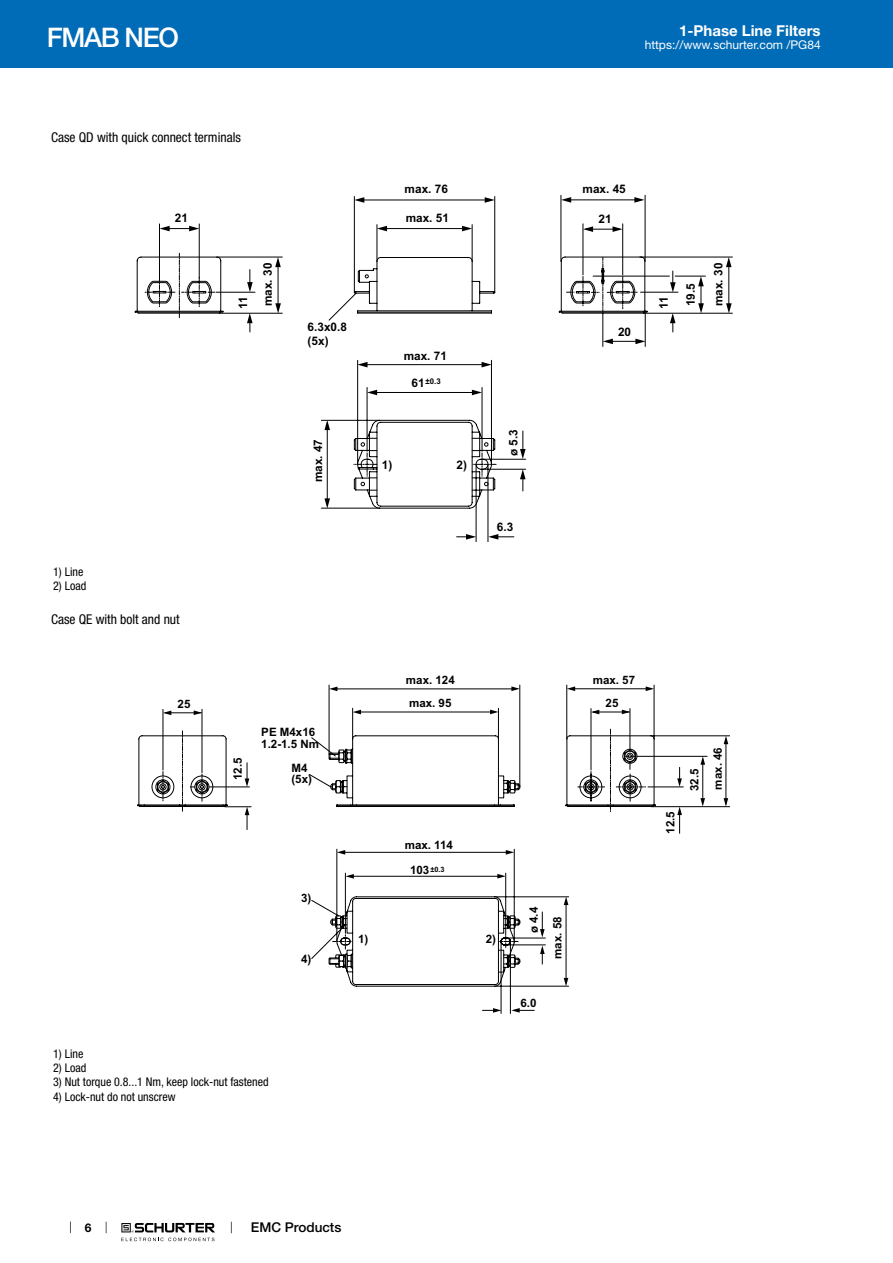
<style>
.page{position:relative;width:893px;height:1263px;background:#fff}
.page>*{position:absolute;margin:0;border:0;box-sizing:border-box;transform-origin:0 0}
.t1{font:500 27px "Helvetica Neue LT";letter-spacing:-.05em;color:#fff}
.t2{font:700 15px "Helvetica Neue LT";color:#fff}
.t3{font:condensed 13.5px "Helvetica Neue LT";color:#000}
.t4{font:500 13.5px "Helvetica Neue LT";color:#000}
.t5{font:condensed 12px "Helvetica Neue LT";color:#000}
.t6{font:12px "Helvetica Neue LT";color:#fff}
.t7{font:700 12px "Helvetica Neue LT";color:#000}
.t8{font:700 11.85px/24.6px "Arial";color:#000}
.t9{font:700 11.55px/11.7px "Arial";color:#000}
.t10{font:700 7.8px "Arial";color:#000}
.t11{font:700 7.35px "Arial";color:#000}
</style>
<div class="page">
<svg style="left:70px;top:1221px;width:1px;height:12px"></svg>
<svg style="left:121px;top:1223px;width:94px;height:18px"></svg>
<div style="left:0;top:0;width:893px;height:68px;background:#006bb6"></div>
<svg style="left:138px;top:223px;width:145px;height:90px"></svg>
<hr style="left:199px;top:224px;width:1px;height:54px;background:#000">
<hr style="left:645px;top:195px;width:1px;height:66px;background:#000">
<hr style="left:561px;top:195px;width:1px;height:66px;background:#000">
<hr style="left:159px;top:224px;width:1px;height:54px;background:#000">
<hr style="left:163px;top:228px;width:34px;height:1px;background:#000">
<hr style="left:216px;top:292px;width:39px;height:1px;background:#000">
<hr style="left:640px;top:257px;width:92px;height:1px;background:#000">
<hr style="left:644px;top:313px;width:88px;height:1px;background:#000">
<hr style="left:640px;top:292px;width:38px;height:1px;background:#000">
<hr style="left:645px;top:311px;width:1px;height:35px;background:#000">
<hr style="left:593px;top:276px;width:76px;height:1px;background:#000">
<hr style="left:675px;top:276px;width:30px;height:1px;background:#000">
<hr style="left:729px;top:264px;width:1px;height:44px;background:#000">
<svg style="left:321px;top:196px;width:323px;height:346px"></svg>
<svg style="left:247px;top:313px;width:6px;height:19px"></svg>
<svg style="left:247px;top:270px;width:6px;height:22px"></svg>
<svg style="left:275px;top:257px;width:6px;height:10px"></svg>
<svg style="left:275px;top:303px;width:6px;height:10px"></svg>
<svg style="left:670px;top:313px;width:5px;height:19px"></svg>
<svg style="left:670px;top:271px;width:6px;height:21px"></svg>
<svg style="left:698px;top:276px;width:6px;height:37px"></svg>
<svg style="left:726px;top:257px;width:5px;height:10px"></svg>
<svg style="left:726px;top:303px;width:6px;height:10px"></svg>
<svg style="left:189px;top:226px;width:10px;height:5px"></svg>
<svg style="left:160px;top:226px;width:10px;height:5px"></svg>
<svg style="left:462px;top:226px;width:10px;height:5px"></svg>
<svg style="left:377px;top:226px;width:10px;height:5px"></svg>
<svg style="left:485px;top:197px;width:10px;height:6px"></svg>
<svg style="left:354px;top:197px;width:10px;height:6px"></svg>
<svg style="left:472px;top:390px;width:10px;height:5px"></svg>
<svg style="left:367px;top:390px;width:10px;height:5px"></svg>
<svg style="left:482px;top:362px;width:10px;height:5px"></svg>
<svg style="left:357px;top:362px;width:11px;height:5px"></svg>
<svg style="left:634px;top:197px;width:10px;height:6px"></svg>
<svg style="left:561px;top:197px;width:10px;height:6px"></svg>
<svg style="left:583px;top:226px;width:10px;height:6px"></svg>
<svg style="left:612px;top:226px;width:11px;height:6px"></svg>
<svg style="left:635px;top:339px;width:10px;height:5px"></svg>
<svg style="left:603px;top:339px;width:10px;height:5px"></svg>
<svg style="left:520px;top:469px;width:6px;height:10px"></svg>
<svg style="left:520px;top:449px;width:6px;height:10px"></svg>
<svg style="left:324px;top:420px;width:6px;height:10px"></svg>
<svg style="left:324px;top:498px;width:6px;height:10px"></svg>
<svg style="left:466px;top:534px;width:10px;height:6px"></svg>
<svg style="left:488px;top:534px;width:10px;height:6px"></svg>
<svg style="left:158px;top:685px;width:572px;height:328px"></svg>
<svg style="left:225px;top:806px;width:26px;height:24px"></svg>
<svg style="left:245px;top:763px;width:4px;height:24px"></svg>
<svg style="left:564px;top:897px;width:4px;height:8px"></svg>
<svg style="left:564px;top:978px;width:4px;height:8px"></svg>
<svg style="left:163px;top:710px;width:8px;height:5px"></svg>
<svg style="left:194px;top:710px;width:8px;height:5px"></svg>
<svg style="left:591px;top:710px;width:8px;height:4px"></svg>
<svg style="left:622px;top:710px;width:8px;height:4px"></svg>
<svg style="left:567px;top:686px;width:8px;height:5px"></svg>
<svg style="left:646px;top:686px;width:8px;height:5px"></svg>
<svg style="left:353px;top:710px;width:8px;height:4px"></svg>
<svg style="left:490px;top:710px;width:8px;height:4px"></svg>
<svg style="left:329px;top:686px;width:8px;height:5px"></svg>
<svg style="left:511px;top:686px;width:9px;height:5px"></svg>
<svg style="left:345px;top:874px;width:9px;height:5px"></svg>
<svg style="left:497px;top:874px;width:9px;height:4px"></svg>
<svg style="left:337px;top:850px;width:8px;height:5px"></svg>
<svg style="left:506px;top:850px;width:8px;height:5px"></svg>
<svg style="left:724px;top:736px;width:4px;height:8px"></svg>
<svg style="left:724px;top:798px;width:4px;height:8px"></svg>
<svg style="left:677px;top:807px;width:5px;height:26px"></svg>
<svg style="left:677px;top:767px;width:5px;height:20px"></svg>
<svg style="left:700px;top:756px;width:5px;height:9px"></svg>
<svg style="left:700px;top:798px;width:5px;height:8px"></svg>
<svg style="left:540px;top:946px;width:5px;height:8px"></svg>
<svg style="left:540px;top:929px;width:5px;height:8px"></svg>
<svg style="left:493px;top:1008px;width:8px;height:5px"></svg>
<svg style="left:511px;top:1008px;width:9px;height:5px"></svg>
<h1 class="t1" style="left:47px;top:21px;width:134px">FMAB NEO</h1>
<p class="t2" style="left:679px;top:21px;width:143px">1-Phase Line Filters</p>
<p class="t6" style="left:645px;top:38px;width:178px">https://www.schurter.com /PG84</p>
<p class="t3" style="left:51px;top:130px;width:191px">Case QD with quick connect terminals</p>
<p class="t8" style="left:405px;top:177px;width:45px">max. 76</p>
<p class="t8" style="left:583px;top:177px;width:45px">max. 45</p>
<p class="t8" style="left:175px;top:206px;width:15px">21</p>
<p class="t8" style="left:406px;top:206px;width:45px">max. 51</p>
<p class="t5" style="left:53px;top:565px;width:32px">1) Line</p>
<p class="t5" style="left:53px;top:579px;width:35px">2) Load</p>
<p class="t3" style="left:51px;top:611px;width:130px">Case QE with bolt and nut</p>
<p class="t9" style="left:178px;top:698px;width:14px">25</p>
<p class="t8" style="left:231px;top:309px;width:48px;rotate:-90deg">11<br>max. 30</p>
<p class="t8" style="left:308px;top:320px;width:41px;line-height:14.1px">6.3x0.8 (5x)</p>
<p class="t8" style="left:306px;top:482px;width:45px;rotate:-90deg">max. 47</p>
<p class="t8" style="left:404px;top:343px;width:45px">max. 71</p>
<p class="t10" style="left:425px;top:376px;width:17px">±0.3</p>
<p class="t8" style="left:411px;top:371px;width:15px">61</p>
<p class="t8" style="left:382px;top:452px;width:12px">1)</p>
<p class="t8" style="left:457px;top:452px;width:12px">2)</p>
<p class="t8" style="left:501px;top:456px;width:28px;rotate:-90deg">ø 5.3</p>
<p class="t8" style="left:497px;top:515px;width:18px">6.3</p>
<p class="t9" style="left:232px;top:780px;width:24px;rotate:-90deg">12.5</p>
<p class="t9" style="left:261px;top:726px;width:59px">PE M4x16<br>1.2-1.5 Nm</p>
<p class="t9" style="left:291px;top:762px;width:22px">M4 (5x)</p>
<p class="t9" style="left:406px;top:674px;width:50px">max. 124</p>
<p class="t9" style="left:409px;top:697px;width:44px">max. 95</p>
<p class="t9" style="left:301px;top:892px;width:12px">3)</p>
<p class="t9" style="left:301px;top:953px;width:12px">4)</p>
<p class="t5" style="left:53px;top:1046px;width:32px">1) Line</p>
<p class="t5" style="left:53px;top:1061px;width:35px">2) Load</p>
<p class="t5" style="left:53px;top:1075px;width:217px">3) Nut torque 0.8...1 Nm, keep lock-nut fastened</p>
<p class="t5" style="left:53px;top:1089px;width:124px">4) Lock-nut do not unscrew</p>
<p class="t9" style="left:405px;top:839px;width:50px">max. 114</p>
<p class="t9" style="left:410px;top:864px;width:21px">103</p>
<p class="t11" style="left:430px;top:864px;width:16px">±0.3</p>
<p class="t9" style="left:358px;top:933px;width:12px">1)</p>
<p class="t9" style="left:486px;top:933px;width:12px">2)</p>
<p class="t9" style="left:522px;top:959px;width:53px;line-height:23.9px;text-indent:26px;rotate:-90deg">ø 4.4 max. 58</p>
<p class="t9" style="left:520px;top:997px;width:18px">6.0</p>
<p class="t8" style="left:598px;top:207px;width:15px">21</p>
<p class="t8" style="left:618px;top:320px;width:15px">20</p>
<p class="t9" style="left:593px;top:669px;width:44px;line-height:23.1px;text-align:center">max. 57<br>25</p>
<p class="t8" style="left:652px;top:309px;width:14px;rotate:-90deg">11</p>
<p class="t8" style="left:679px;top:306px;width:24px;rotate:-90deg">19.5</p>
<p class="t8" style="left:706px;top:306px;width:45px;rotate:-90deg">max. 30</p>
<p class="t9" style="left:665px;top:834px;width:24px;rotate:-90deg">12.5</p>
<p class="t9" style="left:683px;top:791px;width:45px;line-height:23.4px;rotate:-90deg">32.5 max. 46</p>
<p class="t7" style="left:85px;top:1220px;width:8px">6</p>
<p class="t4" style="left:251px;top:1219px;width:92px">EMC Products</p>
</div>
